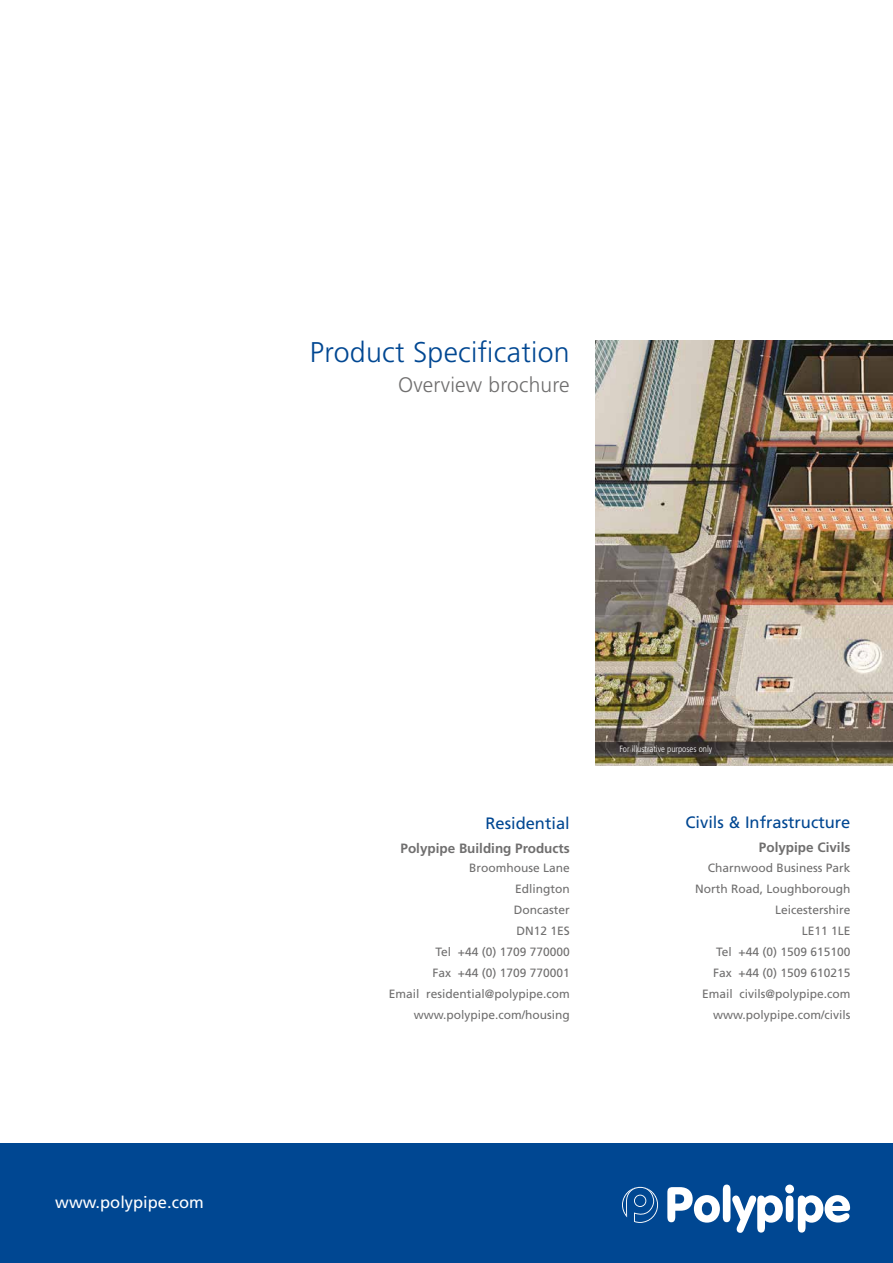
<style>
.page{position:relative;width:893px;height:1263px;background:#fff}
.page>*{position:absolute;margin:0;border:0;box-sizing:border-box;transform-origin:0 0}
.t1{font:300 28.5px "Frutiger LT";letter-spacing:.01em;color:#004792}
.t2{font:300 21px "Frutiger LT";letter-spacing:.01em;color:#706f6f}
.t3{font:16.5px "Frutiger LT";color:#004792}
.t4{font:16.5px "Frutiger LT";color:#fff}
.t5{font:700 13.5px "Frutiger LT";color:#706f6f}
.t6{font:12px/21px "Frutiger LT";color:#706f6f;text-align:right}
.t7{font:300 condensed 9px "Frutiger LT";color:#fff}
</style>
<div class="page">
<div style="left:0;top:1144px;width:893px;height:119px;background:#004792"></div>
<svg style="left:622px;top:1187px;width:36px;height:36px"></svg>
<svg style="left:667px;top:1184px;width:183px;height:49px"></svg>
<img style="left:595px;top:340px;width:298px;height:425px">
<h1 class="t1" style="left:310px;top:336px;width:261px">Product Specification</h1>
<h2 class="t2" style="left:398px;top:372px;width:173px">Overview brochure</h2>
<h3 class="t4" style="left:55px;top:1193px;width:150px">www.polypipe.com</h3>
<h3 class="t3" style="left:485px;top:813px;width:86px">Residential</h3>
<p class="t5" style="left:400px;top:840px;width:171px">Polypipe Building Products</p>
<p class="t6" style="left:389px;top:858px;width:182px">Broomhouse Lane<br>Edlington<br>Doncaster<br>DN12 1ES<br>Tel +44 (0) 1709 770000<br>Fax +44 (0) 1709 770001<br>Email residential@polypipe.com www.polypipe.com/housing</p>
<p class="t7" style="left:619px;top:743px;width:94px">For illustrative purposes only</p>
<h3 class="t3" style="left:685px;top:813px;width:167px">Civils &amp; Infrastructure</h3>
<p class="t5" style="left:759px;top:839px;width:93px">Polypipe Civils</p>
<p class="t6" style="left:695px;top:857px;width:157px">Charnwood Business Park<br>North Road, Loughborough<br>Leicestershire<br>LE11 1LE<br>Tel +44 (0) 1509 615100<br>Fax +44 (0) 1509 610215<br>Email civils@polypipe.com www.polypipe.com/civils</p>
</div>
